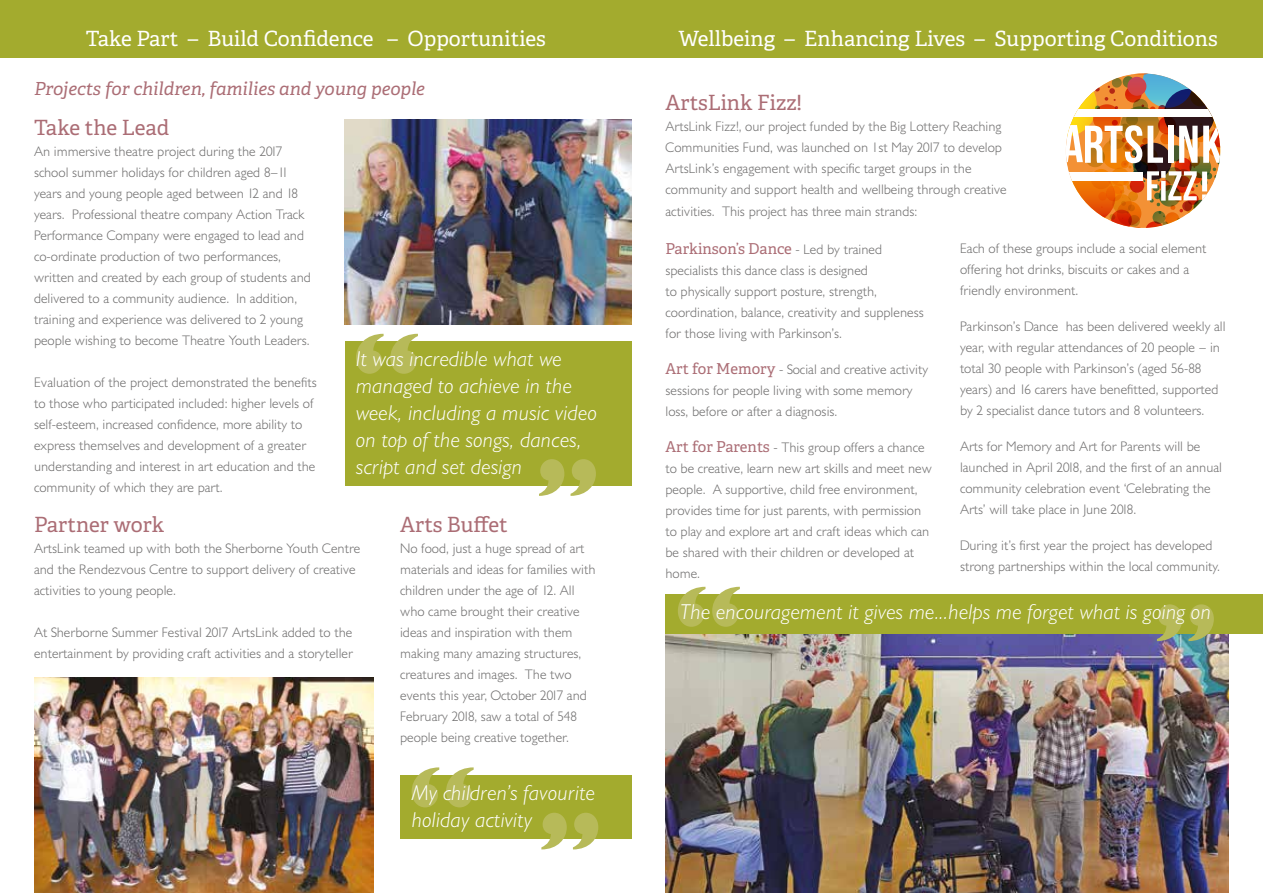
<style>
.page{position:relative;width:1263px;height:893px;background:#fff}
.page>*{position:absolute;margin:0;border:0;box-sizing:border-box;transform-origin:0 0}
.t1{font:italic 300 21px/27px "Gill Sans SB";color:#fff}
.t2{font:21px "Adelle PE";color:#fff}
.t3{font:21px "Adelle PE";color:#ab6d75}
.t4{font:italic 18px "Adelle PE";color:#ab6d75}
.t5{font:15px "Adelle PE";color:#ab6d75}
.t6{font:300 13.5px/21px "Gill Sans SB";color:#706f6f}
.s1{font-family:"Gill Sans SB";font-weight:300;font-size:13.5px;color:#706f6f}
.s2{font-family:"Adelle PE";font-weight:400;font-size:15px;color:#ab6d75}
</style>
<div class="page">
<div style="left:0;top:0;width:1263px;height:58px;background:#a3ab2e"></div>
<img style="left:665px;top:634px;width:564px;height:259px">
<div style="left:345px;top:342px;width:287px;height:144px;background:#a3ab2e"></div>
<svg style="left:539px;top:459px;width:57px;height:37px"></svg>
<svg style="left:356px;top:334px;width:62px;height:40px"></svg>
<img style="left:1066px;top:73px;width:154px;height:155px">
<div style="left:400px;top:775px;width:231px;height:64px;background:#a3ab2e"></div>
<svg style="left:541px;top:813px;width:57px;height:36px"></svg>
<svg style="left:412px;top:767px;width:62px;height:40px"></svg>
<img style="left:34px;top:678px;width:340px;height:215px">
<img style="left:345px;top:119px;width:286px;height:205px">
<div style="left:665px;top:595px;width:598px;height:39px;background:#a3ab2e"></div>
<svg style="left:1157px;top:604px;width:57px;height:37px"></svg>
<svg style="left:678px;top:587px;width:62px;height:40px"></svg>
<h1 class="t2" style="left:86px;top:23px;width:461px">Take Part – Build Confidence – Opportunities</h1>
<h1 class="t2" style="left:678px;top:23px;width:541px">Wellbeing – Enhancing Lives – Supporting Conditions</h1>
<h2 class="t4" style="left:34px;top:76px;width:392px">Projects for children, families and young people</h2>
<h1 class="t3" style="left:34px;top:112px;width:137px">Take the Lead</h1>
<p class="t6" style="left:34px;top:141px;width:278px">An immersive theatre project during the 2017 school summer holidays for children aged 8–11 years and young people aged between 12 and 18 years. Professional theatre company Action Track Performance Company were engaged to lead and co-ordinate production of two performances, written and created by each group of students and delivered to a community audience. In addition, training and experience was delivered to 2 young people wishing to become Theatre Youth Leaders.</p>
<p class="t6" style="left:34px;top:372px;width:284px">Evaluation of the project demonstrated the benefits to those who participated included: higher levels of self-esteem, increased confidence, more ability to express themselves and development of a greater understanding and interest in art education and the community of which they are part.</p>
<h1 class="t1" style="left:356px;top:346px;width:242px">It was incredible what we managed to achieve in the week, including a music video on top of the songs, dances, script and set design</h1>
<h1 class="t3" style="left:34px;top:509px;width:132px">Partner work</h1>
<p class="t6" style="left:34px;top:538px;width:328px">ArtsLink teamed up with both the Sherborne Youth Centre and the Rendezvous Centre to support delivery of creative activities to young people.</p>
<p class="t6" style="left:34px;top:622px;width:321px">At Sherborne Summer Festival 2017 ArtsLink added to the entertainment by providing craft activities and a storyteller</p>
<h1 class="t3" style="left:400px;top:509px;width:109px">Arts Buffet</h1>
<p class="t6" style="left:400px;top:538px;width:197px">No food, just a huge spread of art materials and ideas for families with children under the age of 12. All who came brought their creative ideas and inspiration with them making many amazing structures, creatures and images. The two events this year, October 2017 and<br>February 2018, saw a total of 548 people being creative together.</p>
<h1 class="t1" style="left:412px;top:780px;width:185px">My children’s favourite holiday activity</h1>
<h1 class="t3" style="left:665px;top:88px;width:138px">ArtsLink Fizz!</h1>
<p class="t6" style="left:665px;top:117px;width:343px">ArtsLink Fizz!, our project funded by the Big Lottery Reaching Communities Fund, was launched on 1st May 2017 to develop ArtsLink’s engagement with specific target groups in the community and support health and wellbeing through creative activities. This project has three main strands:</p>
<p class="t5" style="left:665px;top:238px;width:218px">Parkinson’s Dance <span class="s1">- Led by trained</span></p>
<p class="t6" style="left:665px;top:260px;width:260px">specialists this dance class is designed<br>to physically support posture, strength, coordination, balance, creativity and suppleness for those living with Parkinson’s.</p>
<p class="t6" style="left:665px;top:359px;width:264px"><span class="s2">Art for Memory</span> - Social and creative activity sessions for people living with some memory loss, before or after a diagnosis.</p>
<p class="t6" style="left:665px;top:437px;width:268px"><span class="s2">Art for Parents</span> - This group offers a chance to be creative, learn new art skills and meet new people. A supportive, child free environment, provides time for just parents, with permission to play and explore art and craft ideas which can be shared with their children or developed at home.</p>
<p class="t6" style="left:960px;top:238px;width:248px">Each of these groups include a social element offering hot drinks, biscuits or cakes and a friendly environment.</p>
<p class="t6" style="left:960px;top:316px;width:267px">Parkinson’s Dance has been delivered weekly all year, with regular attendances of 20 people – in total 30 people with Parkinson’s (aged 56-88 years) and 16 carers have benefitted, supported by 2 specialist dance tutors and 8 volunteers.</p>
<p class="t6" style="left:960px;top:436px;width:264px">Arts for Memory and Art for Parents will be launched in April 2018, and the first of an annual community celebration event ‘Celebrating the Arts’ will take place in June 2018.</p>
<p class="t6" style="left:960px;top:535px;width:261px">During it’s first year the project has developed strong partnerships within the local community.</p>
<h1 class="t1" style="left:680px;top:599px;width:532px">The encouragement it gives me…helps me forget what is going on</h1>
</div>
